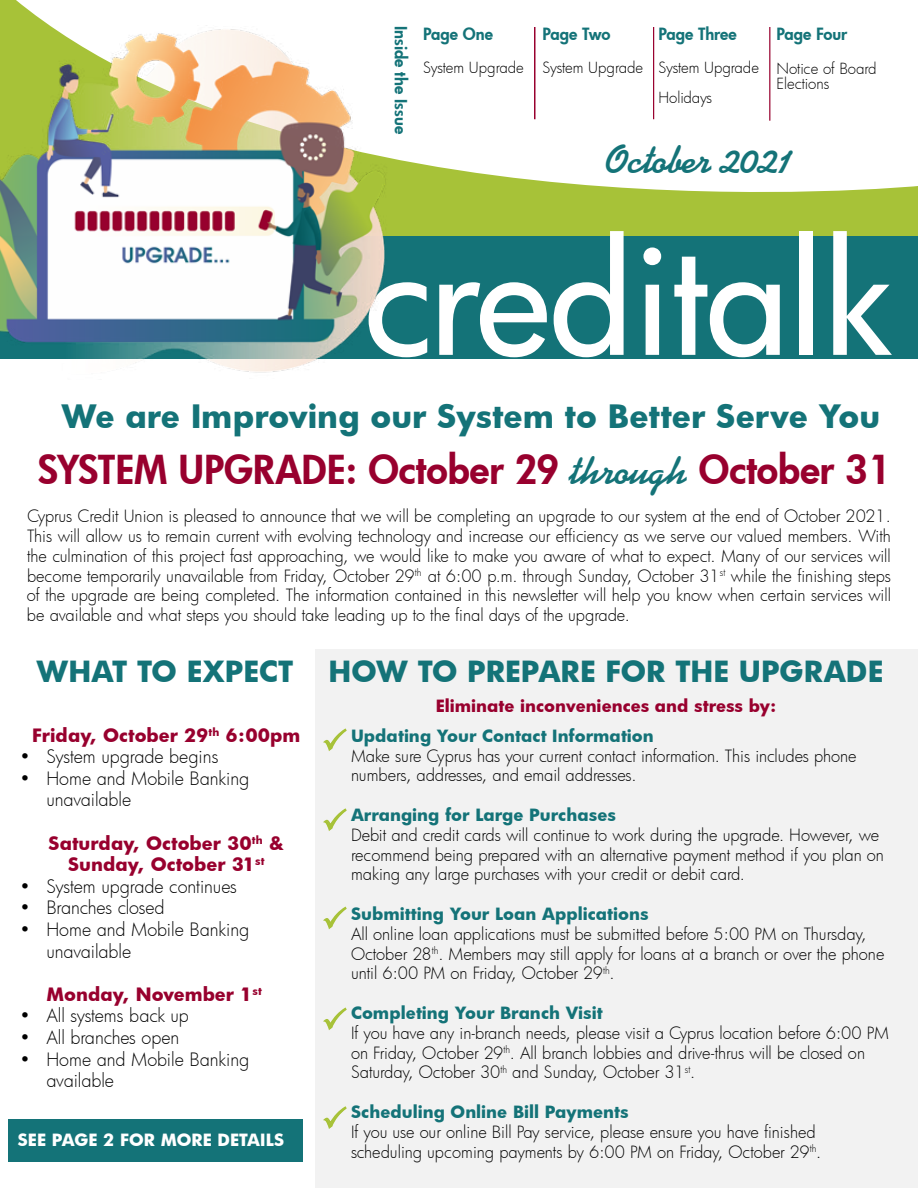
<style>
.page{position:relative;width:918px;height:1188px;background:#fff}
.page>*{position:absolute;margin:0;border:0;box-sizing:border-box;transform-origin:0 0}
.t1{font:500 150px "Futura";color:#fff}
.t2{font:800 39px "Futura";color:#98002e}
.t3{font:700 39px "Kaufmann BT";color:#147378}
.t4{font:700 31.5px "Futura";color:#147378}
.t5{font:700 28.5px "Futura";color:#147378}
.t6{font:300 18px/21.6px "Futura";letter-spacing:-.005em;color:#000}
.t7{font:700 18px/21.6px "Futura";color:#98002e;text-align:center}
.t8{font:300 16.5px/19.8px "Futura";letter-spacing:-.005em;color:#000}
.t9{font:700 16.5px "Futura";color:#147378}
.t10{font:800 16.5px "Futura";color:#147378}
.t11{font:700 16.5px "Futura";color:#98002e}
.t12{font:700 16.5px "Futura";color:#fff}
.t13{font:300 15px/30px "Futura";letter-spacing:-.005em;color:#000}
.s1{font-family:"Kaufmann BT";font-weight:700;color:#147378}
</style>
<div class="page">
<div style="left:315px;top:649px;width:603px;height:539px;background:#f2f2f2"></div>
<svg style="left:409px;top:27px;width:509px;height:209px"></svg>
<div style="left:409px;top:236px;width:509px;height:123px;background:#147378"></div>
<hr style="left:534px;top:27px;width:2px;height:92px;background:#98002e">
<hr style="left:769px;top:27px;width:1px;height:94px;background:#98002e">
<hr style="left:653px;top:27px;width:1px;height:92px;background:#98002e">
<img style="left:0;top:0;width:409px;height:373px">
<div style="left:9px;top:1119px;width:294px;height:43px;background:#147378"></div>
<p class="t10" style="left:412px;top:26px;width:110px;rotate:90deg">Inside the Issue</p>
<p class="t10" style="left:423px;top:22px;width:71px">Page One</p>
<p class="t13" style="left:423px;top:52px;width:102px">System Upgrade</p>
<p class="t10" style="left:543px;top:22px;width:69px">Page Two</p>
<p class="t13" style="left:543px;top:52px;width:102px">System Upgrade</p>
<p class="t10" style="left:658px;top:22px;width:80px">Page Three</p>
<p class="t13" style="left:658px;top:52px;width:102px">System Upgrade<br>Holidays</p>
<p class="t10" style="left:776px;top:22px;width:72px">Page Four</p>
<p class="t13" style="left:776px;top:61px;width:102px;line-height:15px">Notice of Board<br>Elections</p>
<h2 class="t3" style="left:606px;top:137px;width:189px">October 2021</h2>
<h1 class="t1" style="left:365px;top:198px;width:529px">creditalk</h1>
<h3 class="t4" style="left:62px;top:394px;width:820px">We are Improving our System to Better Serve You</h3>
<h2 class="t2" style="left:38px;top:444px;width:854px">SYSTEM UPGRADE: October 29 <span class="s1">through</span> October 31</h2>
<p class="t8" style="left:27px;top:506px;width:866px;text-align:justify">Cyprus Credit Union is pleased to announce that we will be completing an upgrade to our system at the end of October 2021.<br>This will allow us to remain current with evolving technology and increase our efficiency as we serve our valued members. With the culmination of this project fast approaching, we would like to make you aware of what to expect. Many of our services will become temporarily unavailable from Friday, October 29<sup>th</sup> at 6:00 p.m. through Sunday, October 31<sup>st</sup> while the finishing steps of the upgrade are being completed. The information contained in this newsletter will help you know when certain services will be available and what steps you should take leading up to the final days of the upgrade.</p>
<h3 class="t5" style="left:37px;top:651px;width:258px">WHAT TO EXPECT</h3>
<p class="t7" style="left:32px;top:724px;width:270px">Friday, October 29<sup>th</sup> 6:00pm</p>
<p class="t6" style="left:19px;top:746px;width:200px">• System upgrade begins</p>
<p class="t6" style="left:46px;top:767px;width:204px;text-indent:-27px">• Home and Mobile Banking unavailable</p>
<p class="t7" style="left:48px;top:832px;width:237px">Saturday, October 30<sup>th</sup> &amp;<br>Sunday, October 31<sup>st</sup></p>
<p class="t6" style="left:19px;top:875px;width:219px">• System upgrade continues</p>
<p class="t6" style="left:19px;top:897px;width:147px">• Branches closed</p>
<p class="t6" style="left:46px;top:918px;width:204px;text-indent:-27px">• Home and Mobile Banking unavailable</p>
<p class="t7" style="left:46px;top:983px;width:217px">Monday, November 1<sup>st</sup></p>
<p class="t6" style="left:19px;top:1005px;width:171px">• All systems back up</p>
<p class="t6" style="left:19px;top:1026px;width:161px">• All branches open</p>
<p class="t6" style="left:46px;top:1048px;width:204px;text-indent:-27px">• Home and Mobile Banking available</p>
<p class="t12" style="left:18px;top:1128px;width:268px">SEE PAGE 2 FOR MORE DETAILS</p>
<h3 class="t5" style="left:329px;top:651px;width:556px">HOW TO PREPARE FOR THE UPGRADE</h3>
<p class="t11" style="left:436px;top:694px;width:342px">Eliminate inconveniences and stress by:</p>
<p class="t9" style="left:351px;top:724px;width:304px">Updating Your Contact Information</p>
<p class="t8" style="left:351px;top:745px;width:507px">Make sure Cyprus has your current contact information. This includes phone numbers, addresses, and email addresses.</p>
<p class="t9" style="left:351px;top:803px;width:266px">Arranging for Large Purchases</p>
<p class="t8" style="left:351px;top:825px;width:535px">Debit and credit cards will continue to work during the upgrade. However, we recommend being prepared with an alternative payment method if you plan on making any large purchases with your credit or debit card.</p>
<p class="t9" style="left:351px;top:902px;width:299px">Submitting Your Loan Applications</p>
<p class="t8" style="left:351px;top:924px;width:535px">All online loan applications must be submitted before 5:00 PM on Thursday,<br>October 28<sup>th</sup>. Members may still apply for loans at a branch or over the phone until 6:00 PM on Friday, October 29<sup>th</sup>.</p>
<p class="t9" style="left:351px;top:1001px;width:253px">Completing Your Branch Visit</p>
<p class="t8" style="left:351px;top:1023px;width:539px">If you have any in-branch needs, please visit a Cyprus location before 6:00 PM on Friday, October 29<sup>th</sup>. All branch lobbies and drive-thrus will be closed on<br>Saturday, October 30<sup>th</sup> and Sunday, October 31<sup>st</sup>.</p>
<p class="t9" style="left:351px;top:1100px;width:279px">Scheduling Online Bill Payments</p>
<p class="t8" style="left:351px;top:1122px;width:472px">If you use our online Bill Pay service, please ensure you have finished scheduling upcoming payments by 6:00 PM on Friday, October 29<sup>th</sup>.</p>
</div>
